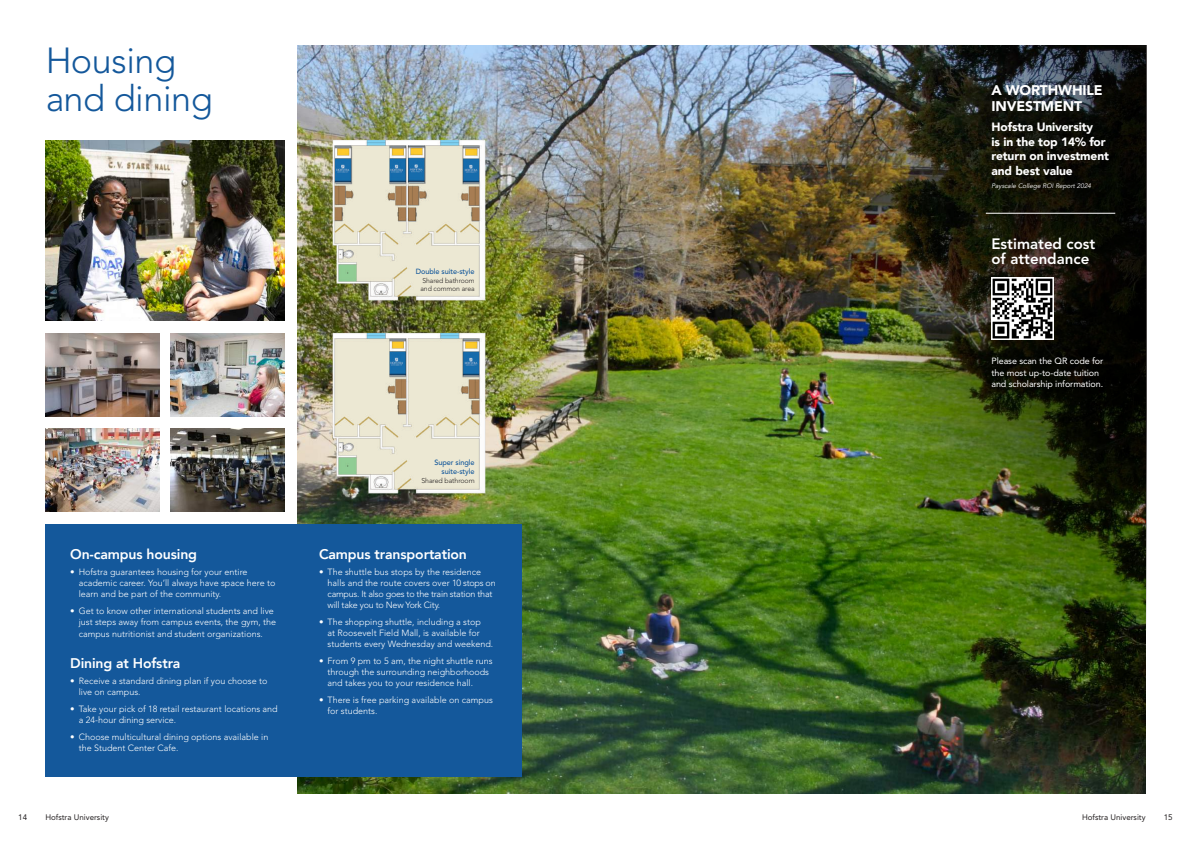
<style>
.page{position:relative;width:1191px;height:842px;background:#fff}
.page>*{position:absolute;margin:0;border:0;box-sizing:border-box;transform-origin:0 0}
.t1{font:300 36px/38px "Avenir LT Std";letter-spacing:-.01em;color:#14589b}
.t2{font:800 15px/15px "Avenir LT Std";color:#fff}
.t3{font:800 14px "Avenir";letter-spacing:-.01em;color:#fff}
.t4{font:900 14px/16.8px "Avenir";letter-spacing:-.01em;color:#fff}
.t5{font:900 12px/14.4px "Avenir";letter-spacing:-.01em;color:#fff}
.t6{font:300 9px/11px "Avenir LT Std";color:#fff}
.t7{font:300 9px/11px "Avenir LT Std";letter-spacing:-.025em;color:#fff}
.t8{font:9px/11.5px "Avenir LT Std";letter-spacing:-.01em;color:#fff}
.t9{font:8px "Avenir LT Std";color:#231f20}
.t10{font:500 7.5px/9px "Avenir LT Std";letter-spacing:-.01em;color:#14589b;text-align:right}
.t11{font:300 7px/8.4px "Avenir LT Std";letter-spacing:-.01em;color:#231f20}
.t12{font:italic 6.5px "Avenir";color:#fff}
</style>
<div class="page">
<img style="left:298px;top:45px;width:573px;height:749px">
<div style="left:45px;top:524px;width:477px;height:253px;background:#14589b"></div>
<img style="left:45px;top:141px;width:240px;height:179px">
<img style="left:171px;top:333px;width:114px;height:83px">
<img style="left:45px;top:333px;width:115px;height:83px">
<img style="left:171px;top:429px;width:114px;height:83px">
<img style="left:45px;top:429px;width:115px;height:83px">
<img style="left:327px;top:131px;width:165px;height:177px">
<img style="left:327px;top:323px;width:165px;height:177px">
<img style="left:871px;top:45px;width:275px;height:749px">
<img style="left:991px;top:278px;width:62px;height:62px">
<hr style="left:986px;top:213px;width:129px;height:1px;background:#fff">
<h1 class="t1" style="left:45px;top:41px;width:169px">Housing and dining</h1>
<p class="t10" style="left:416px;top:267px;width:60px">Double suite-style</p>
<p class="t11" style="left:420px;top:276px;width:56px">Shared bathroom and common area</p>
<h3 class="t3" style="left:70px;top:543px;width:128px">On-campus housing</h3>
<p class="t6" style="left:79px;top:567px;width:198px;text-indent:-9px">• Hofstra guarantees housing for your entire academic career. You’ll always have space here to learn and be part of the community.</p>
<p class="t6" style="left:79px;top:605px;width:199px;text-indent:-9px">• Get to know other international students and live just steps away from campus events, the gym, the campus nutritionist and student organizations.</p>
<h3 class="t3" style="left:70px;top:652px;width:112px">Dining at Hofstra</h3>
<p class="t6" style="left:79px;top:676px;width:190px;text-indent:-9px">• Receive a standard dining plan if you choose to live on campus.</p>
<p class="t6" style="left:79px;top:703px;width:200px;text-indent:-9px">• Take your pick of 18 retail restaurant locations and a 24-hour dining service.</p>
<p class="t6" style="left:79px;top:731px;width:191px;text-indent:-9px">• Choose multicultural dining options available in the Student Center Cafe.</p>
<p class="t10" style="left:434px;top:458px;width:42px">Super single suite-style</p>
<p class="t11" style="left:421px;top:476px;width:55px">Shared bathroom</p>
<h3 class="t3" style="left:319px;top:543px;width:149px">Campus transportation</h3>
<p class="t7" style="left:327px;top:567px;width:170px;text-indent:-9px">• The shuttle bus stops by the residence halls and the route covers over 10 stops on campus. It also goes to the train station that will take you to New York City.</p>
<p class="t6" style="left:327px;top:617px;width:167px;text-indent:-9px">• The shopping shuttle, including a stop<br>at Roosevelt Field Mall, is available for students every Wednesday and weekend.</p>
<p class="t6" style="left:327px;top:655px;width:166px;text-indent:-9px">• From 9 pm to 5 am, the night shuttle runs through the surrounding neighborhoods and takes you to your residence hall.</p>
<p class="t6" style="left:327px;top:694px;width:167px;text-indent:-9px">• There is free parking available on campus for students.</p>
<h3 class="t4" style="left:991px;top:81px;width:113px">A WORTHWHILE<br>INVESTMENT</h3>
<h3 class="t5" style="left:991px;top:120px;width:119px">Hofstra University<br>is in the top 14% for return on investment and best value</h3>
<p class="t12" style="left:991px;top:182px;width:101px">Payscale College ROI Report 2024</p>
<h2 class="t2" style="left:991px;top:237px;width:105px">Estimated cost of attendance</h2>
<p class="t8" style="left:991px;top:355px;width:113px">Please scan the QR code for the most up-to-date tuition and scholarship information.</p>
<p class="t9" style="left:18px;top:812px;width:10px">14</p>
<p class="t9" style="left:45px;top:812px;width:65px">Hofstra University</p>
<p class="t9" style="left:1082px;top:812px;width:65px">Hofstra University</p>
<p class="t9" style="left:1163px;top:812px;width:10px">15</p>
</div>
